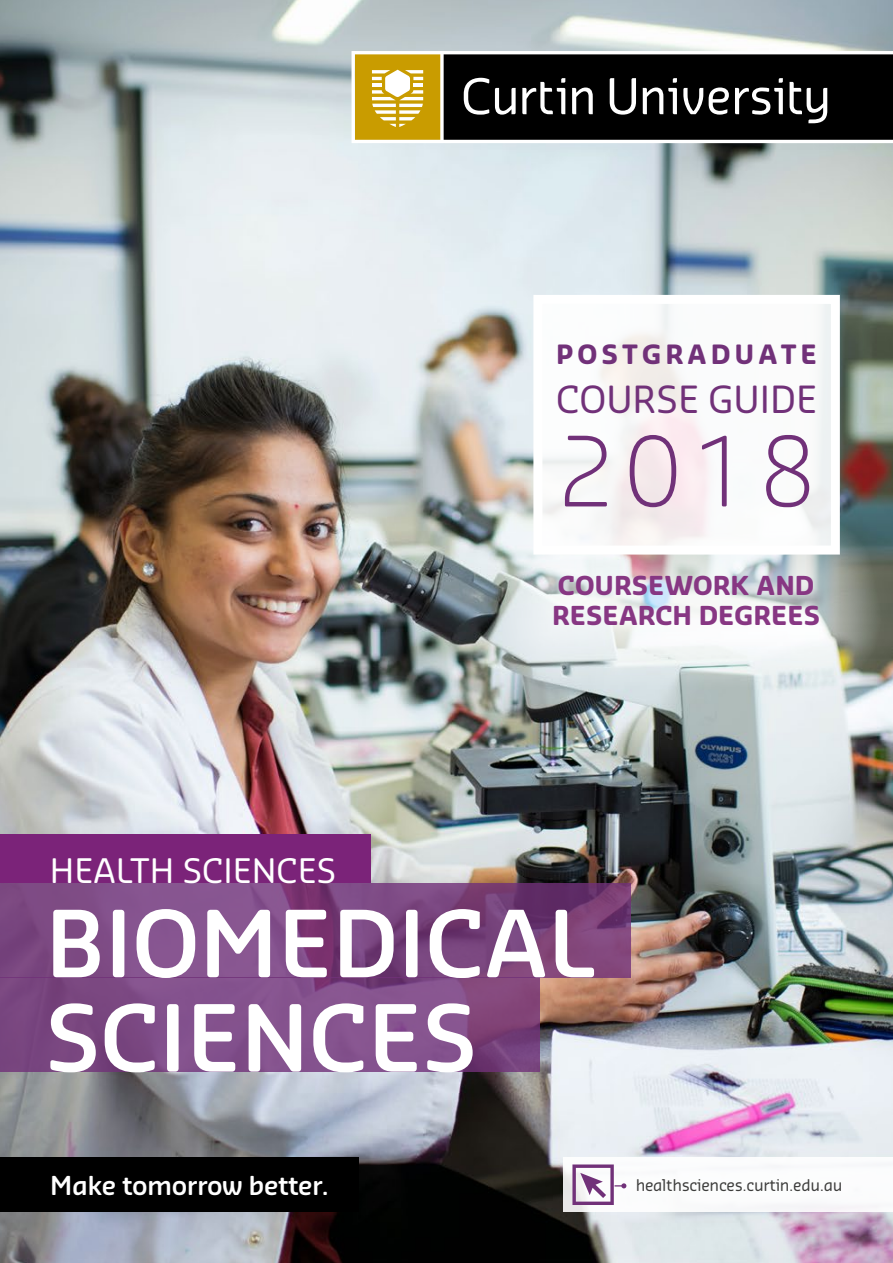
<style>
.page{position:relative;width:893px;height:1263px;background:#fff}
.page>*{position:absolute;margin:0;border:0;box-sizing:border-box;transform-origin:0 0}
.t1{font:300 94.35px "Sansa Soft Pro";color:#713179}
.front_title{font:600 90px "Sansa Soft Pro";color:#fff}
.t2{font:36.6px "Sansa Soft Pro";color:#713179}
.t3{font:33px "Sansa Soft Pro";color:#fff}
.t4{font:700 25.95px "Sansa Soft Pro";letter-spacing:.155em;color:#713179}
.t5{font:700 25.5px/30px "Sansa Soft Pro";color:#873783}
.t6{font:600 25.5px "Sansa Soft Pro";letter-spacing:-.02em;color:#fff}
.t7{font:15.9px "Sansa Soft Pro";letter-spacing:-.02em;color:#3c3c3b}
</style>
<div class="page">
<img style="left:0;top:0;width:893px;height:1263px">
<div style="left:563px;top:1157px;width:330px;height:55px;background:#fff"></div>
<svg style="left:351px;top:51px;width:542px;height:92px;background:#423b24"></svg>
<svg style="left:610px;top:78px;width:26px;height:37px"></svg>
<svg style="left:683px;top:88px;width:20px;height:26px"></svg>
<svg style="left:709px;top:88px;width:20px;height:27px"></svg>
<svg style="left:790px;top:82px;width:37px;height:41px"></svg>
<svg style="left:735px;top:78px;width:48px;height:37px"></svg>
<svg style="left:643px;top:78px;width:34px;height:36px"></svg>
<svg style="left:495px;top:88px;width:21px;height:27px"></svg>
<svg style="left:522px;top:78px;width:43px;height:36px"></svg>
<svg style="left:572px;top:88px;width:21px;height:26px"></svg>
<svg style="left:464px;top:78px;width:25px;height:37px"></svg>
<svg style="left:543px;top:305px;width:287px;height:208px"></svg>
<svg style="left:621px;top:1183px;width:5px;height:5px"></svg>
<svg style="left:572px;top:1164px;width:42px;height:41px"></svg>
<div style="left:0;top:1157px;width:359px;height:55px;background:#000"></div>
<svg style="left:0;top:977px;width:540px;height:94px;background:#7f4c86"></svg>
<svg style="left:0;top:883px;width:631px;height:94px;background:#7c4680"></svg>
<div style="left:0;top:835px;width:370px;height:48px;background:#7b2379"></div>
<div style="left:492px;top:513px;width:390px;height:176px;background:#fff;opacity:.6"></div>
<p class="t4" style="left:556px;top:337px;width:263px">POSTGRADUATE</p>
<p class="t2" style="left:556px;top:375px;width:263px">COURSE GUIDE</p>
<p class="t1" style="left:556px;top:409px;width:263px">2018</p>
<h1 class="t3" style="left:50px;top:849px;width:288px">HEALTH SCIENCES</h1>
<h1 class="t5" style="left:552px;top:570px;width:269px">COURSEWORK AND<br>RESEARCH DEGREES</h1>
<p class="front_title" style="left:45px;top:884px;width:552px">BIOMEDICAL</p>
<p class="front_title" style="left:45px;top:979px;width:433px">SCIENCES</p>
<p class="t6" style="left:50px;top:1169px;width:280px">Make tomorrow better.</p>
<p class="t7" style="left:636px;top:1174px;width:208px">healthsciences.curtin.edu.au</p>
</div>
